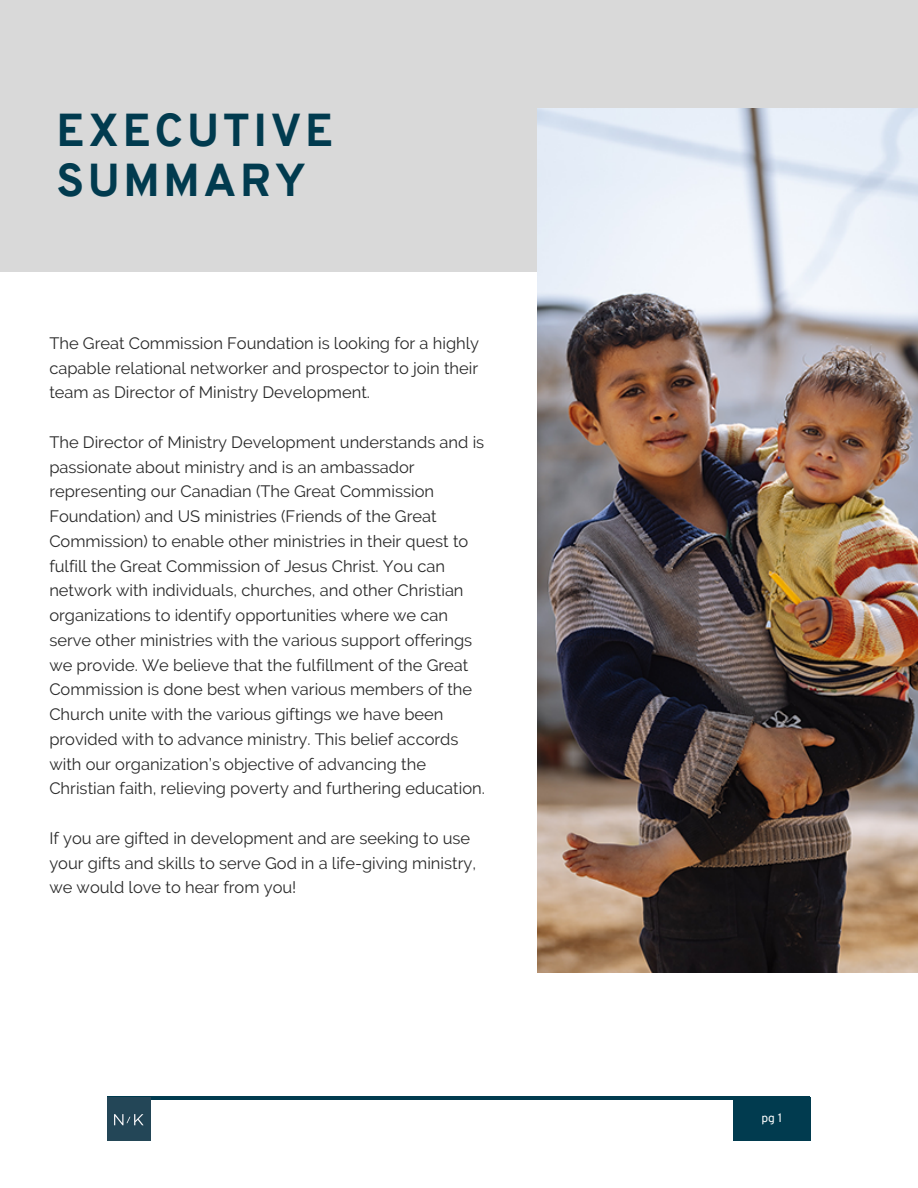
<style>
.page{position:relative;width:918px;height:1188px;background:#fff}
.page>*{position:absolute;margin:0;border:0;box-sizing:border-box;transform-origin:0 0}
.t1{font:800 45px/49.5px "Overpass";letter-spacing:.08em;color:#013b4f}
.t2{font:16.5px/24.8px "Raleway";color:#2a2a2a}
.t3{font:12px "Overpass";color:#fff}
</style>
<div class="page">
<div style="left:0;top:0;width:918px;height:271px;background:#d9d9d9"></div>
<img style="left:537px;top:109px;width:381px;height:864px">
<hr style="left:108px;top:1096px;width:702px;height:4px;background:#013b4f">
<div style="left:733px;top:1098px;width:77px;height:43px;background:#013b4f"></div>
<img style="left:108px;top:1098px;width:42px;height:43px">
<p class="t1" style="left:57px;top:110px;width:278px">EXECUTIVE<br>SUMMARY</p>
<h1 class="t2" style="left:49px;top:331px;width:431px;text-align:justify">The Great Commission Foundation is looking for a highly capable relational networker and prospector to join their team as Director of Ministry Development.</h1>
<h2 class="t2" style="left:49px;top:430px;width:437px">The Director of Ministry Development understands and is passionate about ministry and is an ambassador representing our Canadian (The Great Commission Foundation) and US ministries (Friends of the Great Commission) to enable other ministries in their quest to fulfill the Great Commission of Jesus Christ. You can network with individuals, churches, and other Christian organizations to identify opportunities where we can serve other ministries with the various support offerings we provide. We believe that the fulfillment of the Great Commission is done best when various members of the Church unite with the various giftings we have been provided with to advance ministry. This belief accords with our organization’s objective of advancing the Christian faith, relieving poverty and furthering education.</h2>
<h2 class="t2" style="left:49px;top:826px;width:428px">If you are gifted in development and are seeking to use your gifts and skills to serve God in a life-giving ministry, we would love to hear from you!</h2>
<h2 class="t3" style="left:761px;top:1113px;width:22px">pg 1</h2>
</div>
